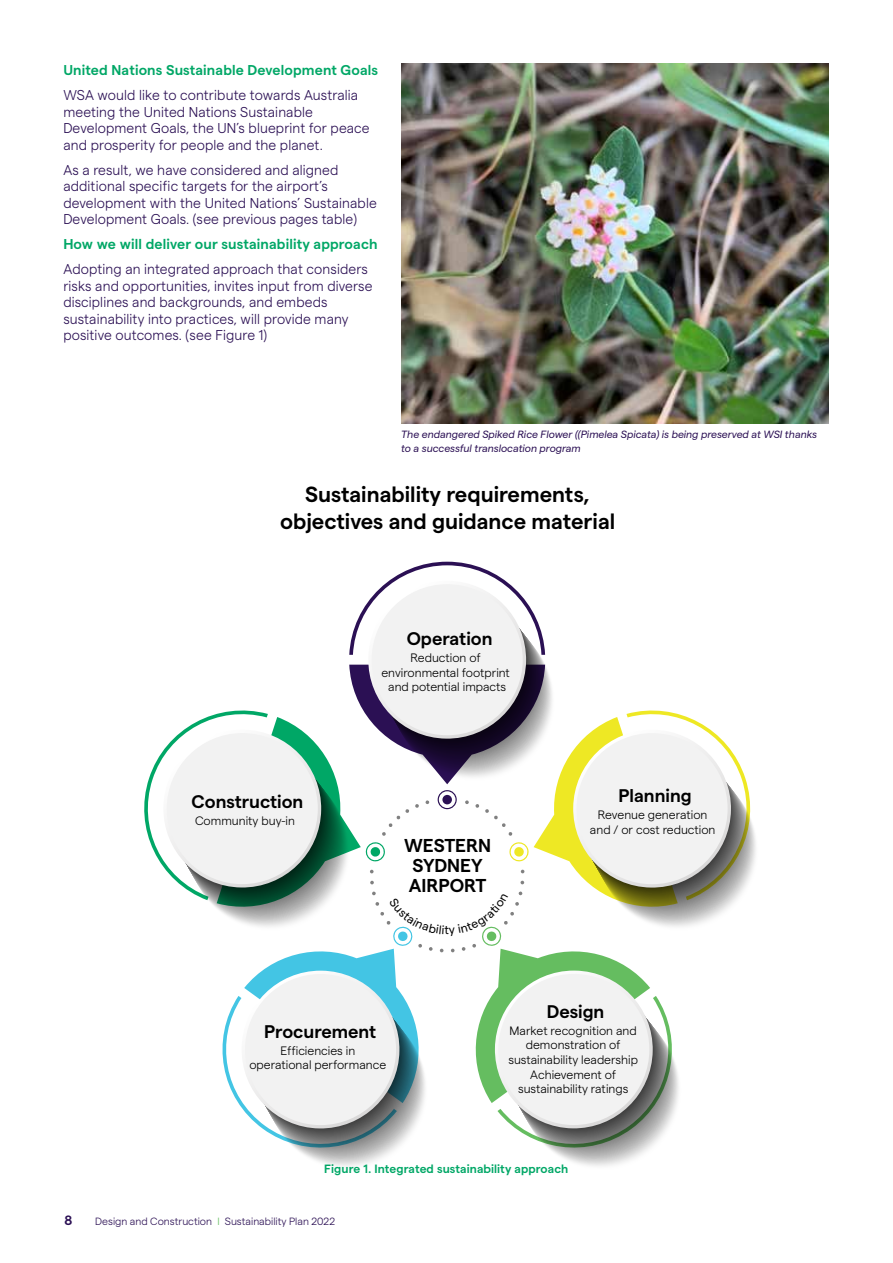
<style>
.page{position:relative;width:893px;height:1263px;background:#fff}
.page>*{position:absolute;margin:0;border:0;box-sizing:border-box;transform-origin:0 0}
.t1{font:600 21.9px/26.2px "Matter";color:#000;text-align:center}
.t2{font:600 18.6px/20px "Matter";color:#000}
.t3{font:600 18.3px "Matter";color:#000}
.t4{font:300 14.25px/16.5px "Matter";letter-spacing:.01em;color:#2b1054}
.t5{font:600 14.25px "Matter";letter-spacing:.01em;color:#00a766}
.t6{font:600 13.5px "Matter";color:#2b1054}
.t7{font:300 12.15px/14.5px "Matter";color:#000;text-align:center}
.t8{font:600 12px "Matter";letter-spacing:.01em;color:#00a766}
.t9{font:italic 10.5px/13.5px "Matter";color:#2b1054}
.t10{font:300 10.5px "Matter";color:#2b1054}
.s1{color:#65bd60}
</style>
<div class="page">
<img style="left:401px;top:64px;width:428px;height:359px">
<svg style="left:144px;top:562px;width:612px;height:604px"></svg>
<p class="t5" style="left:63px;top:60px;width:316px">United Nations Sustainable Development Goals</p>
<p class="t4" style="left:63px;top:86px;width:308px">WSA would like to contribute towards Australia meeting the United Nations Sustainable Development Goals, the UN’s blueprint for peace and prosperity for people and the planet.</p>
<p class="t4" style="left:63px;top:160px;width:315px">As a result, we have considered and aligned additional specific targets for the airport’s development with the United Nations’ Sustainable Development Goals. (see previous pages table)</p>
<p class="t5" style="left:63px;top:234px;width:316px">How we will deliver our sustainability approach</p>
<p class="t4" style="left:63px;top:260px;width:311px">Adopting an integrated approach that considers risks and opportunities, invites input from diverse disciplines and backgrounds, and embeds sustainability into practices, will provide many positive outcomes. (see Figure 1)</p>
<p class="t9" style="left:401px;top:427px;width:417px">The endangered Spiked Rice Flower ((Pimelea Spicata) is being preserved at WSI thanks to a successful translocation program</p>
<h1 class="t1" style="left:280px;top:480px;width:337px">Sustainability requirements, objectives and guidance material</h1>
<p class="t3" style="left:191px;top:788px;width:113px">Construction</p>
<p class="t7" style="left:195px;top:812px;width:101px">Community buy-in</p>
<p class="t3" style="left:407px;top:625px;width:87px">Operation</p>
<p class="t7" style="left:381px;top:650px;width:130px">Reduction of environmental footprint and potential impacts</p>
<h2 class="t2" style="left:404px;top:834px;width:88px">WESTERN<br>SYDNEY<br>AIRPORT</h2>
<p class="t3" style="left:618px;top:782px;width:75px">Planning</p>
<p class="t7" style="left:590px;top:807px;width:127px">Revenue generation and / or cost reduction</p>
<p class="t3" style="left:264px;top:1017px;width:113px">Procurement</p>
<p class="t7" style="left:249px;top:1042px;width:138px">Efficiencies in operational performance</p>
<p class="t3" style="left:547px;top:998px;width:59px">Design</p>
<p class="t7" style="left:508px;top:1022px;width:131px">Market recognition and demonstration of sustainability leadership<br>Achievement of sustainability ratings</p>
<p class="t8" style="left:324px;top:1160px;width:246px">Figure 1. Integrated sustainability approach</p>
<p class="t6" style="left:65px;top:1210px;width:9px">8</p>
<p class="t10" style="left:95px;top:1213px;width:241px">Design and Construction <span class="s1">I</span> Sustainability Plan 2022</p>
</div>
